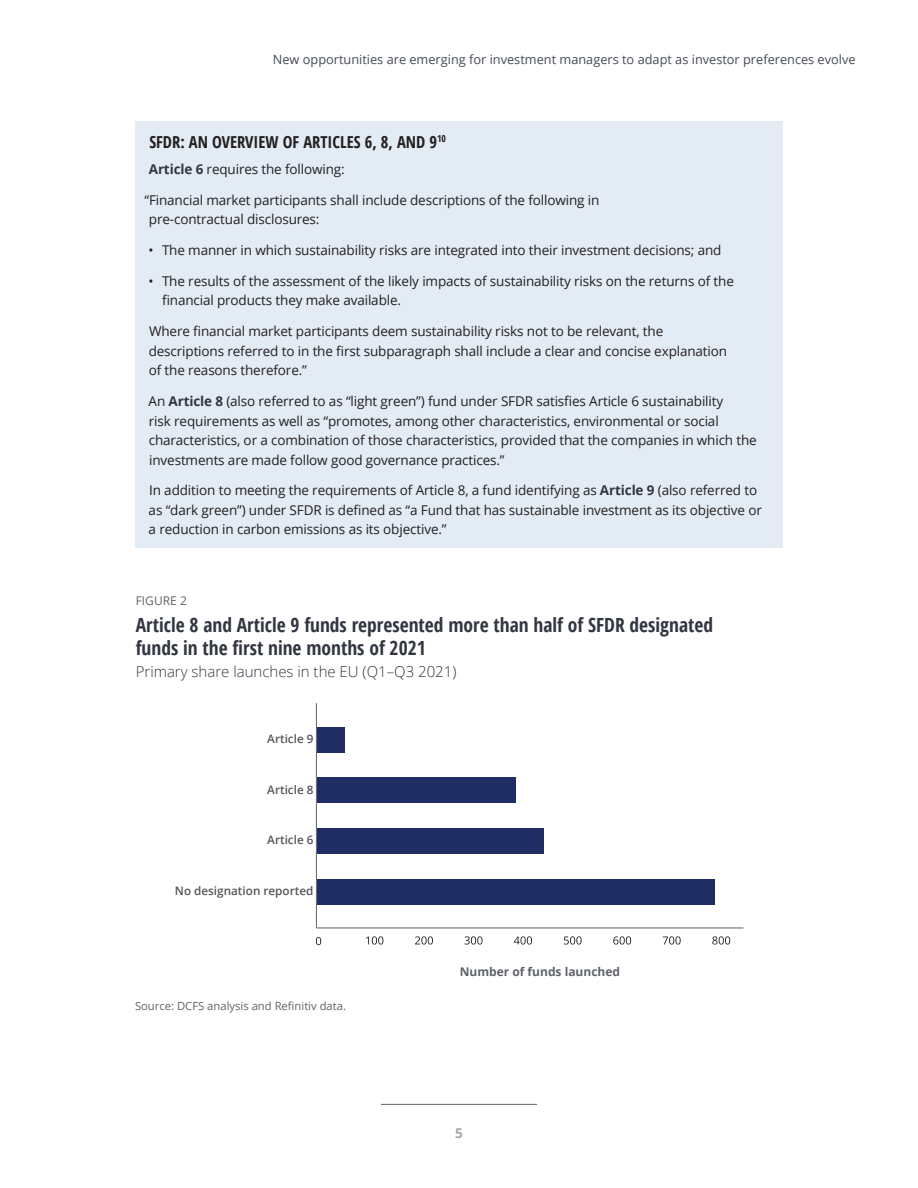
<style>
.page{position:relative;width:918px;height:1188px;background:#fff}
.page>*{position:absolute;margin:0;border:0;box-sizing:border-box;transform-origin:0 0}
.t1{font:700 condensed 19.5px/22.5px "Open Sans";color:#323640}
.t2{font:700 condensed 16.5px "Open Sans";color:#231f20}
.t3{font:300 15px "Open Sans";color:#323640}
.t4{font:13.5px/19.5px "Open Sans";letter-spacing:-.01em;color:#231f20}
.t5{font:700 13.5px "Open Sans";color:#a3a7a9}
.t6{font:12.75px "Open Sans";color:#464b54}
.t7{font:700 12px "Open Sans";color:#5f6369}
.t8{font:12px "Open Sans";color:#5f6369}
.t9{font:600 11.7px "Open Sans";color:#54565a}
.t10{font:11.25px "Open Sans";color:#5f6369}
.s1{font-weight:700;color:#323640}
</style>
<div class="page">
<hr style="left:381px;top:1104px;width:156px;height:1px;background:#5f6369">
<div style="left:135px;top:122px;width:648px;height:426px;background:#e3ecf5"></div>
<div style="left:317px;top:727px;width:28px;height:25px;background:#202c64"></div>
<div style="left:317px;top:778px;width:199px;height:25px;background:#202c64"></div>
<div style="left:317px;top:828px;width:227px;height:26px;background:#202c64"></div>
<div style="left:317px;top:879px;width:398px;height:25px;background:#202c64"></div>
<hr style="left:316px;top:703px;width:1px;height:225px;background:#727274">
<hr style="left:316px;top:927px;width:428px;height:2px;background:#727274">
<svg style="left:366px;top:936px;width:17px;height:9px"></svg>
<svg style="left:415px;top:936px;width:18px;height:9px"></svg>
<svg style="left:465px;top:936px;width:17px;height:9px"></svg>
<svg style="left:514px;top:936px;width:18px;height:9px"></svg>
<svg style="left:564px;top:936px;width:18px;height:9px"></svg>
<svg style="left:613px;top:936px;width:18px;height:9px"></svg>
<svg style="left:663px;top:936px;width:18px;height:9px"></svg>
<svg style="left:712px;top:936px;width:18px;height:9px"></svg>
<svg style="left:316px;top:937px;width:5px;height:8px"></svg>
<p class="t6" style="left:273px;top:50px;width:584px">New opportunities are emerging for investment managers to adapt as investor preferences evolve</p>
<p class="t2" style="left:149px;top:130px;width:298px">SFDR: AN OVERVIEW OF ARTICLES 6, 8, AND 9<sup>10</sup></p>
<p class="t4" style="left:149px;top:159px;width:198px"><span class="s1">Article 6</span> requires the following:</p>
<p class="t4" style="left:149px;top:190px;width:452px;text-indent:-5px">“Financial market participants shall include descriptions of the following in pre-contractual disclosures:</p>
<p class="t4" style="left:148px;top:240px;width:574px">• The manner in which sustainability risks are integrated into their investment decisions; and</p>
<p class="t4" style="left:162px;top:271px;width:573px;text-indent:-14px">• The results of the assessment of the likely impacts of sustainability risks on the returns of the financial products they make available.</p>
<p class="t4" style="left:149px;top:321px;width:580px">Where financial market participants deem sustainability risks not to be relevant, the descriptions referred to in the first subparagraph shall include a clear and concise explanation of the reasons therefore.”</p>
<p class="t4" style="left:149px;top:391px;width:610px">An <span class="s1">Article 8</span> (also referred to as “light green”) fund under SFDR satisfies Article 6 sustainability<br>risk requirements as well as “promotes, among other characteristics, environmental or social characteristics, or a combination of those characteristics, provided that the companies in which the investments are made follow good governance practices.”</p>
<p class="t4" style="left:149px;top:480px;width:615px">In addition to meeting the requirements of Article 8, a fund identifying as <span class="s1">Article 9</span> (also referred to as “dark green”) under SFDR is defined as “a Fund that has sustainable investment as its objective or a reduction in carbon emissions as its objective.”</p>
<p class="t8" style="left:136px;top:593px;width:53px">FIGURE 2</p>
<h1 class="t1" style="left:136px;top:614px;width:579px">Article 8 and Article 9 funds represented more than half of SFDR designated funds in the first nine months of 2021</h1>
<p class="t3" style="left:136px;top:662px;width:322px">Primary share launches in the EU (Q1–Q3 2021)</p>
<p class="t9" style="left:267px;top:731px;width:48px">Article 9</p>
<p class="t9" style="left:267px;top:781px;width:48px">Article 8</p>
<p class="t9" style="left:267px;top:832px;width:48px">Article 6</p>
<p class="t9" style="left:175px;top:883px;width:140px">No designation reported</p>
<p class="t10" style="left:135px;top:998px;width:213px">Source: DCFS analysis and Refinitiv data.</p>
<p class="t7" style="left:460px;top:963px;width:162px">Number of funds launched</p>
<p class="t5" style="left:455px;top:1123px;width:9px">5</p>
</div>
